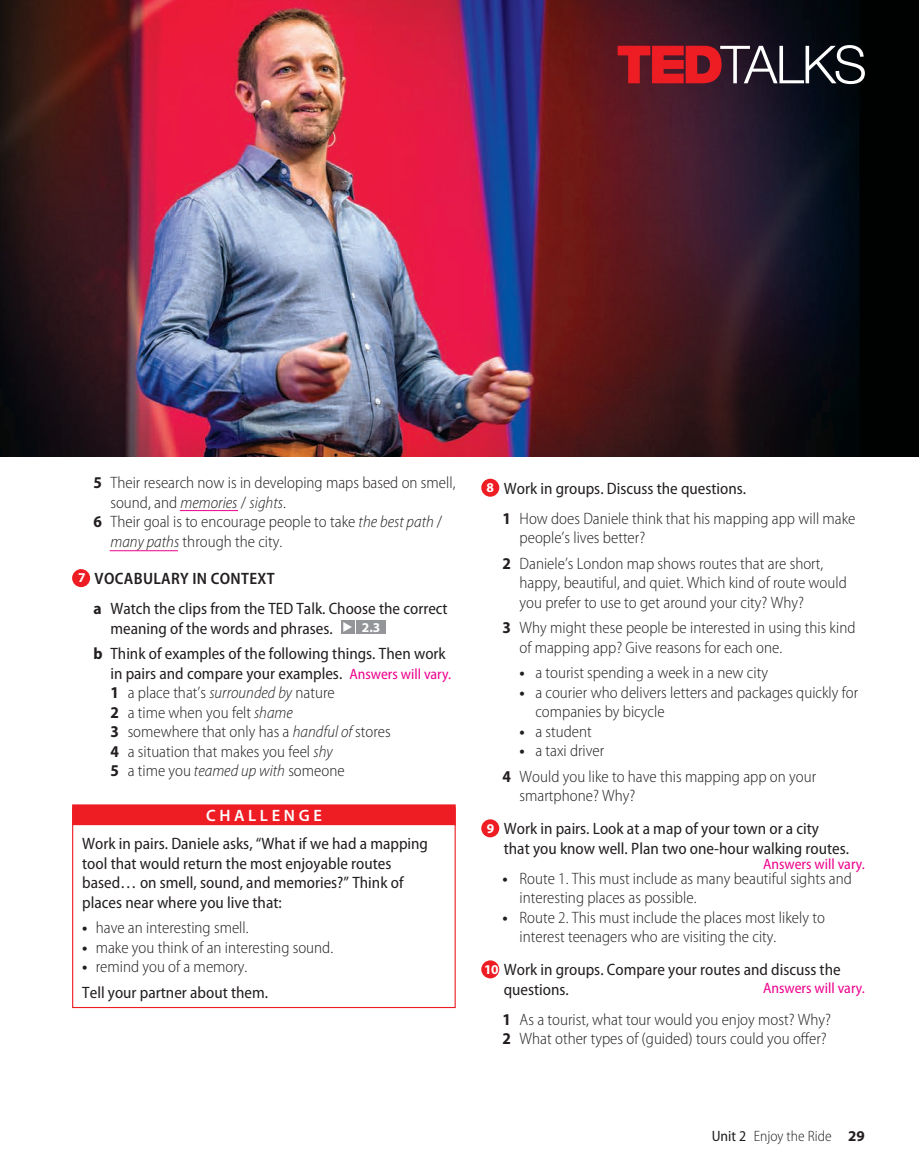
<style>
.page{position:relative;width:919px;height:1175px;background:#fff}
.page>*{position:absolute;margin:0;border:0;box-sizing:border-box;transform-origin:0 0}
.t1{font:300 semi-condensed 16.5px/19.5px "Myriad Pro";color:#231f20}
.t2{font:semi-condensed 16.5px/19.5px "Myriad Pro";color:#231f20}
.t3{font:italic 300 semi-condensed 16.5px "Myriad Pro";color:#231f20}
.t4{font:600 16.5px "Myriad Pro";letter-spacing:.22em;color:#fff}
.t5{font:semi-condensed 15px "Myriad Pro";color:#ed028c}
.t6{font:300 semi-condensed 15px "Myriad Pro";color:#231f20}
.t7{font:700 13.5px "Myriad Pro";color:#fff}
.s1{font-weight:700}
.s2{font-style:normal}
.s3{font-style:italic}
.s4{font-weight:700;font-stretch:normal;font-size:13.5px;color:#fff}
.s5{font-weight:600}
.s6{font-weight:400}
.s7{font-weight:400;font-size:15px;color:#ed028c}
.s8{font-weight:300}
.s9{font-weight:700;font-stretch:normal}
</style>
<div class="page">
<img style="left:0;top:0;width:918px;height:456px">
<div style="left:72px;top:569px;width:18px;height:18px;background:#ee1d23;border-radius:50%"></div>
<div style="left:341px;top:620px;width:13px;height:13px;background:#939598"></div>
<svg style="left:343px;top:622px;width:9px;height:10px"></svg>
<div style="left:356px;top:620px;width:30px;height:13px;background:#939598"></div>
<div style="left:72px;top:804px;width:383px;height:21px;background:#ee1d23"></div>
<div style="left:72px;top:807px;width:383px;height:201px;border:1px solid #ee1d23"></div>
<div style="left:481px;top:479px;width:18px;height:18px;background:#ee1d23;border-radius:50%"></div>
<div style="left:481px;top:819px;width:18px;height:18px;background:#ee1d23;border-radius:50%"></div>
<div style="left:481px;top:960px;width:18px;height:18px;background:#ee1d23;border-radius:50%"></div>
<svg style="left:617px;top:45px;width:247px;height:39px;background:#793740"></svg>
<hr style="left:180px;top:510px;width:58px;height:1px;background:#ed028c">
<hr style="left:110px;top:550px;width:68px;height:1px;background:#ed028c">
<p class="t1" style="left:93px;top:473px;width:363px"><span class="s1">5</span> Their research now is in developing maps based on smell,</p>
<p class="t3" style="left:110px;top:492px;width:177px"><span class="s2">sound, and</span> memories <span class="s2">/</span> sights<span class="s2">.</span></p>
<p class="t1" style="left:93px;top:512px;width:350px"><span class="s1">6</span> Their goal is to encourage people to take <span class="s3">the best path</span> /</p>
<p class="t1" style="left:110px;top:531px;width:173px"><span class="s3">many paths</span> through the city.</p>
<p class="t2" style="left:93px;top:563px;width:355px;line-height:30px;text-indent:-15px"><span class="s4">7</span> <span class="s5">VOCABULARY IN CONTExT<br></span><span class="s1">a</span> Watch the clips from the TED Talk. Choose the correct</p>
<p class="t2" style="left:110px;top:618px;width:224px">meaning of the words and phrases.</p>
<p class="t7" style="left:362px;top:618px;width:20px">2.3</p>
<p class="t1" style="left:110px;top:644px;width:342px;text-indent:-17px"><span class="s1">b</span> <span class="s6">Think of examples of the following things. Then work in pairs and compare your examples.</span> <span class="s7">Answers will vary.<br></span><span class="s1">1</span> a place that’s <span class="s3">surrounded by</span> nature<br><span class="s1">2</span> a time when you felt <span class="s3">shame<br></span><span class="s1">3</span> somewhere that only has a <span class="s3">handful of</span> stores<br><span class="s1">4</span> a situation that makes you feel <span class="s3">shy<br></span><span class="s1">5</span> a time you <span class="s3">teamed up with</span> someone</p>
<p class="t4" style="left:206px;top:805px;width:117px">CHALLENGE</p>
<p class="t2" style="left:82px;top:834px;width:347px">Work in pairs. Daniele asks, “What if we had a mapping tool that would return the most enjoyable routes based… on smell, sound, and memories?” Think of places near where you live that:</p>
<p class="t1" style="left:82px;top:918px;width:168px"><span class="s1">•</span> have an interesting smell.</p>
<p class="t1" style="left:82px;top:937px;width:252px"><span class="s1">•</span> make you think of an interesting sound.</p>
<p class="t2" style="left:82px;top:954px;width:187px;line-height:25.5px"><span class="s1">•</span> <span class="s8">remind you of a memory.<br></span>Tell your partner about them.</p>
<p class="t1" style="left:502px;top:473px;width:354px;line-height:30px;text-indent:-16px"><span class="s4">8</span> <span class="s6">Work in groups. Discuss the questions.<br></span><span class="s1">1</span> How does Daniele think that his mapping app will make</p>
<p class="t1" style="left:502px;top:525px;width:322px;line-height:25.5px;text-indent:17px">people’s lives better?<br><span class="s1">2</span> Daniele’s London map shows routes that are short,</p>
<p class="t1" style="left:519px;top:573px;width:328px">happy, beautiful, and quiet. Which kind of route would you prefer to use to get around your city? Why?</p>
<p class="t1" style="left:519px;top:618px;width:337px;text-indent:-17px"><span class="s1">3</span> Why might these people be interested in using this kind of mapping app? Give reasons for each one.</p>
<p class="t1" style="left:519px;top:663px;width:250px"><span class="s1">•</span> a tourist spending a week in a new city</p>
<p class="t1" style="left:535px;top:682px;width:324px;text-indent:-16px"><span class="s1">•</span> a courier who delivers letters and packages quickly for companies by bicycle</p>
<p class="t1" style="left:519px;top:721px;width:74px"><span class="s1">•</span> a student</p>
<p class="t1" style="left:502px;top:738px;width:315px;line-height:25.5px;text-indent:17px"><span class="s1">•</span> a taxi driver<br><span class="s1">4</span> Would you like to have this mapping app on your</p>
<p class="t2" style="left:486px;top:779px;width:334px;line-height:33px;text-indent:33px"><span class="s8">smartphone? Why?<br></span><span class="s4">9</span> Work in pairs. Look at a map of your town or a city</p>
<p class="t2" style="left:503px;top:838px;width:347px">that you know well. Plan two one-hour walking routes.</p>
<p class="t1" style="left:519px;top:868px;width:334px;text-indent:-17px"><span class="s1">•</span> Route 1. This must include as many beautiful sights and interesting places as possible.</p>
<p class="t1" style="left:519px;top:907px;width:307px;text-indent:-17px"><span class="s1">•</span> Route 2. This must include the places most likely to interest teenagers who are visiting the city.</p>
<p class="t2" style="left:503px;top:960px;width:338px;text-indent:-20px"><span class="s4">10</span> Work in groups. Compare your routes and discuss the questions.</p>
<p class="t1" style="left:502px;top:1009px;width:330px"><span class="s1">1</span> As a tourist, what tour would you enjoy most? Why?<br><span class="s1">2</span> What other types of (guided) tours could you offer?</p>
<p class="t5" style="left:762px;top:854px;width:103px">Answers will vary.</p>
<p class="t5" style="left:762px;top:978px;width:103px">Answers will vary.</p>
<p class="t6" style="left:711px;top:1127px;width:154px"><span class="s6">Unit 2</span> Enjoy the Ride <span class="s9">29</span></p>
</div>
